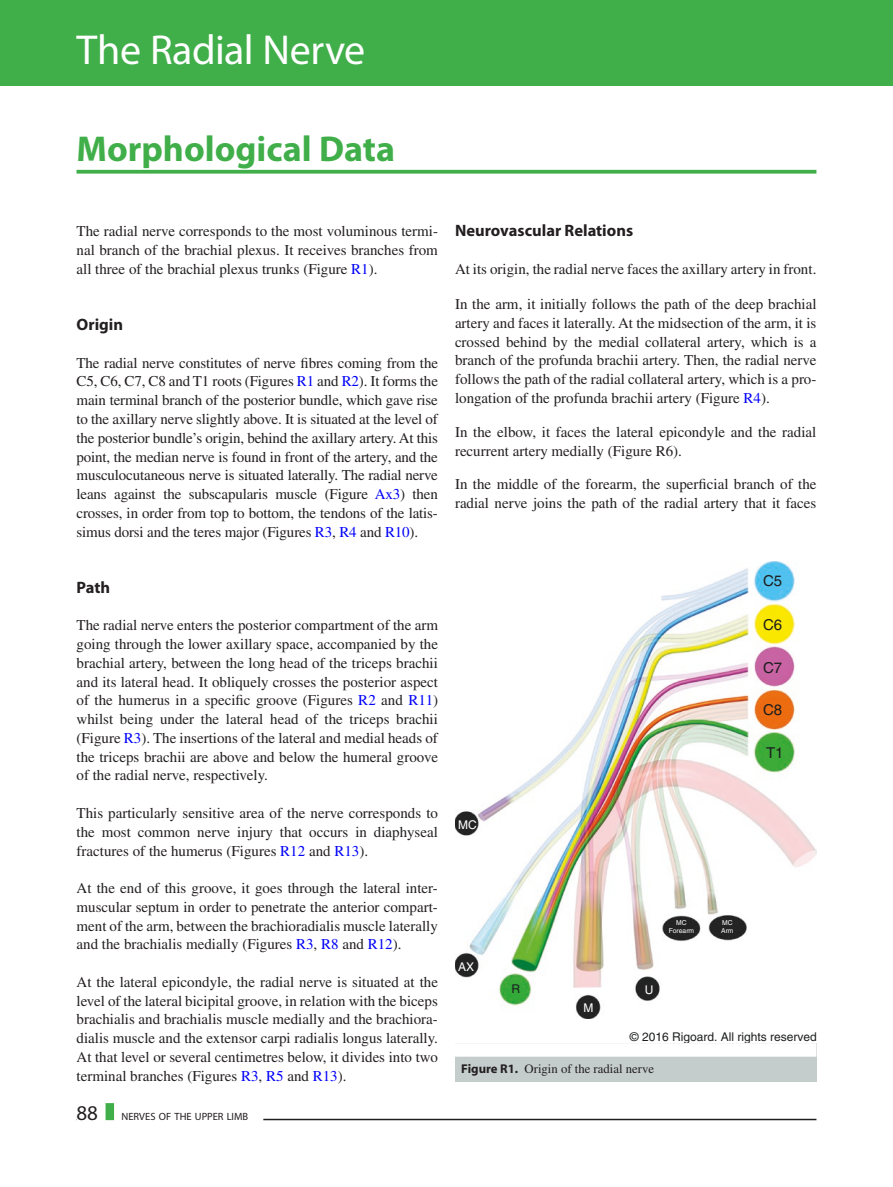
<style>
.page{position:relative;width:893px;height:1187px;background:#fff}
.page>*{position:absolute;margin:0;border:0;box-sizing:border-box;transform-origin:0 0}
.t1{font:42px "Ymwxws Pcpmsh Myriad Pro";letter-spacing:-.01em;color:#fff}
.t2{font:700 36px "Cmkcvm Xywsgk Myriad Pro";color:#40ae49}
.t3{font:700 16.5px "Cmkcvm Xywsgk Myriad Pro";color:#231f20}
.t4{font:15px/18.8px "Npffjl Cgfmql Times";color:#231f20;text-align:justify}
.t5{font:15px "Gxxlnv Lyhsfp Helvetica";color:#1d1e1f}
.t6{font:12.75px "Npffjl Cgfmql Times";color:#231f20}
.t7{font:12px "Gxxlnv Lyhsfp Helvetica";color:#1d1e1f}
.t8{font:12px "Gxxlnv Lyhsfp Helvetica";color:#fff}
.t9{font:10.5px "Jlrvgh Snfkxx Myriad Pro";letter-spacing:.005em;color:#231f20}
.t10{font:6.75px/8.1px "Gxxlnv Lyhsfp Helvetica";color:#fff;text-align:center}
.s1{color:#0000fa}
.s2{font-size:21px}
.s3{font-family:"Hnvkkf Bfnsvf Myriad";font-weight:700}
</style>
<div class="page">
<hr style="left:77px;top:1118px;width:739px;height:2px;background:#231f20">
<div style="left:77px;top:1114px;width:186px;height:8px;background:#fff"></div>
<div style="left:106px;top:1102px;width:8px;height:17px;background:#40ae49"></div>
<svg style="left:77px;top:170px;width:739px;height:4px;background:#52b55a"></svg>
<img style="left:455px;top:561px;width:361px;height:457px">
<div style="left:455px;top:1043px;width:361px;height:38px;background:#c4cdcb"></div>
<div style="left:455px;top:1043px;width:361px;height:13px;background:#fff"></div>
<div style="left:0;top:0;width:893px;height:86px;background:#40ae49"></div>
<h1 class="t1" style="left:77px;top:27px;width:290px">The Radial Nerve</h1>
<h2 class="t2" style="left:77px;top:129px;width:320px">Morphological Data</h2>
<p class="t4" style="left:77px;top:222px;width:363px">The radial nerve corresponds to the most voluminous termi&shy;nal branch of the brachial plexus. It receives branches from all three of the brachial plexus trunks (Figure <span class="s1">R1</span>).</p>
<p class="t3" style="left:77px;top:315px;width:48px">Origin</p>
<p class="t4" style="left:77px;top:353px;width:363px">The radial nerve constitutes of nerve fibres coming from the C5, C6, C7, C8 and T1 roots (Figures <span class="s1">R1</span> and <span class="s1">R2</span>). It forms the main terminal branch of the posterior bundle, which gave rise to the axillary nerve slightly above. It is situated at the level of the posterior bundle’s origin, behind the axillary artery. At this point, the median nerve is found in front of the artery, and the musculocutaneous nerve is situated laterally. The radial nerve leans against the subscapularis muscle (Figure <span class="s1">Ax3</span>) then crosses, in order from top to bottom, the tendons of the latis&shy;simus dorsi and the teres major (Figures <span class="s1">R3</span>, <span class="s1">R4</span> and <span class="s1">R10</span>).</p>
<p class="t3" style="left:77px;top:578px;width:35px">Path</p>
<p class="t4" style="left:77px;top:616px;width:363px">The radial nerve enters the posterior compartment of the arm going through the lower axillary space, accompanied by the brachial artery, between the long head of the triceps brachii and its lateral head. It obliquely crosses the posterior aspect of the humerus in a specific groove (Figures <span class="s1">R2</span> and <span class="s1">R11</span>) whilst being under the lateral head of the triceps brachii (Figure <span class="s1">R3</span>). The insertions of the lateral and medial heads of the triceps brachii are above and below the humeral groove of the radial nerve, respectively.</p>
<p class="t4" style="left:77px;top:803px;width:363px">This particularly sensitive area of the nerve corresponds to the most common nerve injury that occurs in diaphyseal fractures of the humerus (Figures <span class="s1">R12</span> and <span class="s1">R13</span>).</p>
<p class="t4" style="left:77px;top:878px;width:363px">At the end of this groove, it goes through the lateral inter&shy;muscular septum in order to penetrate the anterior compart&shy;ment of the arm, between the brachioradialis muscle laterally and the brachialis medially (Figures <span class="s1">R3</span>, <span class="s1">R8</span> and <span class="s1">R12</span>).</p>
<p class="t4" style="left:77px;top:972px;width:363px">At the lateral epicondyle, the radial nerve is situated at the level of the lateral bicipital groove, in relation with the biceps brachialis and brachialis muscle medially and the brachiora&shy;dialis muscle and the extensor carpi radialis longus laterally.<br>At that level or several centimetres below, it divides into two terminal branches (Figures <span class="s1">R3</span>, <span class="s1">R5</span> and <span class="s1">R13</span>).</p>
<p class="t9" style="left:77px;top:1110px;width:173px"><span class="s2">88</span> NERVES OF THE UPPER LIMB</p>
<p class="t3" style="left:455px;top:221px;width:180px">Neurovascular Relations</p>
<p class="t4" style="left:455px;top:259px;width:363px">At its origin, the radial nerve faces the axillary artery in front.</p>
<p class="t4" style="left:455px;top:295px;width:363px">In the arm, it initially follows the path of the deep brachial artery and faces it laterally. At the midsection of the arm, it is crossed behind by the medial collateral artery, which is a branch of the profunda brachii artery. Then, the radial nerve follows the path of the radial collateral artery, which is a pro&shy;longation of the profunda brachii artery (Figure <span class="s1">R4</span>).</p>
<p class="t4" style="left:455px;top:422px;width:363px">In the elbow, it faces the lateral epicondyle and the radial recurrent artery medially (Figure R6).</p>
<p class="t4" style="left:455px;top:475px;width:363px">In the middle of the forearm, the superficial branch of the radial nerve joins the path of the radial artery that it faces</p>
<p class="t8" style="left:458px;top:817px;width:20px">MC</p>
<p class="t8" style="left:458px;top:959px;width:18px">AX</p>
<p class="t7" style="left:512px;top:981px;width:10px">R</p>
<p class="t5" style="left:763px;top:572px;width:21px">C5</p>
<p class="t5" style="left:763px;top:615px;width:21px">C6</p>
<p class="t5" style="left:763px;top:659px;width:21px">C7</p>
<p class="t5" style="left:763px;top:700px;width:21px">C8</p>
<p class="t5" style="left:766px;top:743px;width:19px">T1</p>
<p class="t8" style="left:583px;top:1001px;width:11px">M</p>
<p class="t10" style="left:669px;top:918px;width:27px">MC<br>Forearm</p>
<p class="t10" style="left:721px;top:918px;width:14px;text-align:left">MC<br>Arm</p>
<p class="t8" style="left:645px;top:983px;width:10px">U</p>
<p class="t7" style="left:630px;top:1029px;width:188px">© 2016 Rigoard. All rights reserved</p>
<p class="t6" style="left:461px;top:1061px;width:194px"><span class="s3">Figure R1.</span> Origin of the radial nerve</p>
</div>
